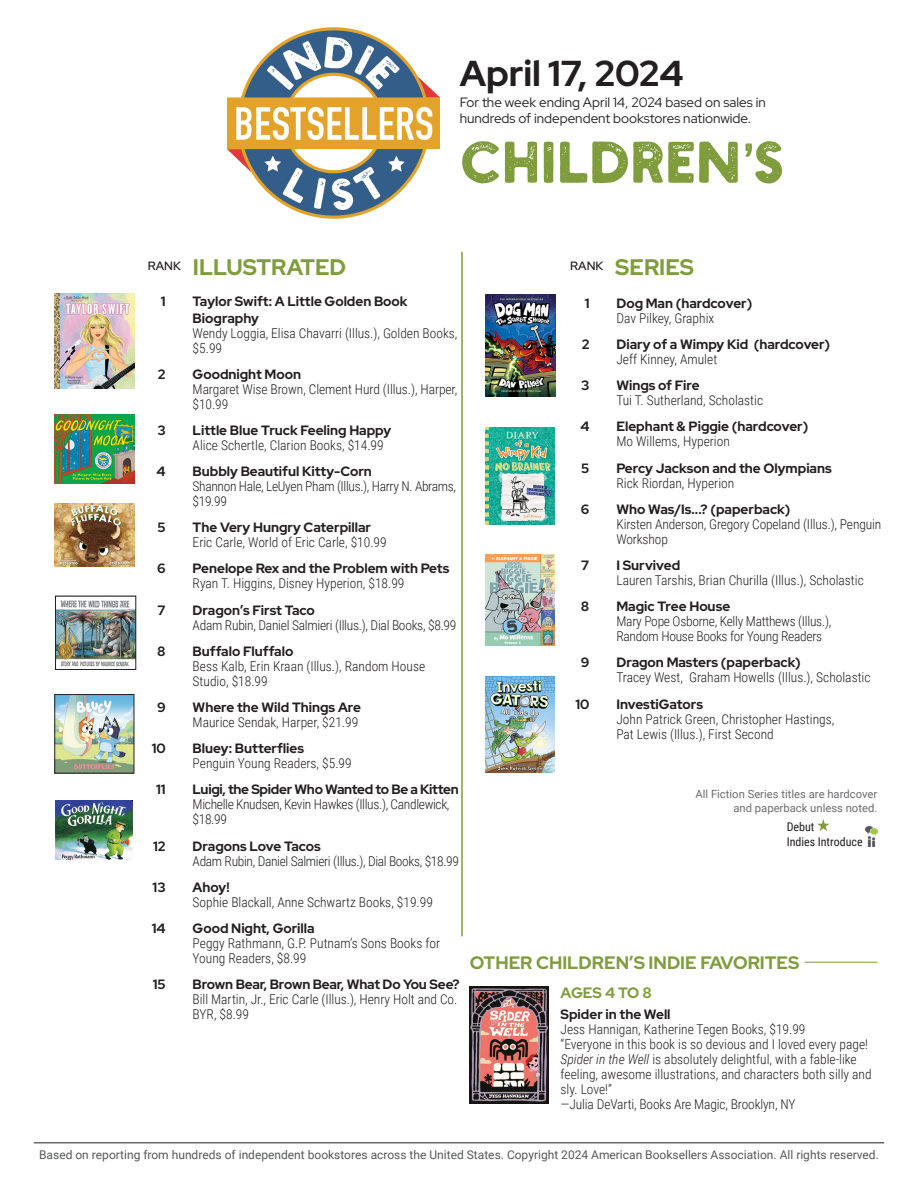
<style>
.page{position:relative;width:918px;height:1188px;background:#fff}
.page>*{position:absolute;margin:0;border:0;box-sizing:border-box;transform-origin:0 0}
.t1{font:54px "Holtzberg";letter-spacing:.02em;color:#7f9d3c}
.t2{font:700 36px "Red Hat Display";color:#231f20}
.t3{font:700 22.5px "Red Hat Display";color:#7f9d3c}
.t4{font:700 18px "Red Hat Display";color:#7f9d3c}
.t5{font:700 15px "Red Hat Display";letter-spacing:-.02em;color:#7f9d3c}
.Bibliography{font:300 13.5px/15px "Roboto Condensed";color:#231f20}
.Book_Title___Rank{font:700 13.5px/16.2px "Red Hat Display";color:#231f20}
.Bibliography-2{font:300 13.5px/15px "Roboto Condensed";letter-spacing:-.025em;color:#231f20}
.Bibliography-3{font:300 13.5px/15px "Roboto Condensed";letter-spacing:-.02em;color:#231f20}
.t6{font:13.5px/16.2px "Red Hat Display";color:#231f20}
.Book_Title___Rank-2{font:700 13.5px "Red Hat Display";letter-spacing:-.02em;color:#231f20}
.Book_Title{font:700 13.5px "Red Hat Display";color:#231f20}
.t7{font:12px "Roboto";color:#57585a}
.Book_Title-2{font:12px "Roboto Condensed";color:#231f20}
.t8{font:600 12px "Red Hat Display";color:#231f20}
.t9{font:11.25px/13.5px "Roboto";color:#6c6d70;text-align:right}
.s1{font-family:"Veneer"}
.s2{font-style:italic}
</style>
<div class="page">
<img style="left:228px;top:27px;width:211px;height:192px">
<hr style="left:34px;top:1143px;width:850px;height:1px;background:#231f20">
<hr style="left:461px;top:252px;width:2px;height:684px;background:#7f9d3c">
<img style="left:486px;top:294px;width:69px;height:102px">
<img style="left:486px;top:554px;width:68px;height:92px">
<img style="left:486px;top:427px;width:68px;height:98px">
<img style="left:486px;top:677px;width:68px;height:96px">
<img style="left:470px;top:986px;width:79px;height:118px">
<img style="left:54px;top:415px;width:80px;height:68px">
<img style="left:57px;top:600px;width:77px;height:67px">
<div style="left:55px;top:596px;width:81px;height:73px;border:1px solid #231f20"></div>
<img style="left:57px;top:697px;width:75px;height:74px">
<img style="left:56px;top:801px;width:77px;height:59px">
<img style="left:54px;top:294px;width:80px;height:95px">
<img style="left:54px;top:504px;width:80px;height:62px">
<hr style="left:805px;top:962px;width:73px;height:1px;background:#7f9d3c">
<svg style="left:817px;top:819px;width:12px;height:12px"></svg>
<img style="left:865px;top:826px;width:12px;height:20px">
<h2 class="t2" style="left:460px;top:50px;width:225px">April 17, 2024</h2>
<p class="t6" style="left:460px;top:94px;width:308px">For the week ending April 14, 2024 based on sales in hundreds of independent bookstores nationwide.</p>
<p class="t1" style="left:462px;top:139px;width:326px">CHILDREN<span class="s1">’</span>S</p>
<p class="t8" style="left:148px;top:258px;width:35px">RANK</p>
<p class="t3" style="left:193px;top:253px;width:155px">ILLUSTRATED</p>
<p class="Book_Title___Rank" style="left:161px;top:293px;width:6px">1</p>
<p class="Book_Title___Rank" style="left:193px;top:293px;width:216px">Taylor Swift: A Little Golden Book<br>Biography</p>
<p class="Bibliography" style="left:193px;top:325px;width:266px">Wendy Loggia, Elisa Chavarri (Illus.), Golden Books, $5.99</p>
<p class="Book_Title___Rank" style="left:158px;top:366px;width:9px">2</p>
<p class="Book_Title___Rank" style="left:193px;top:366px;width:110px">Goodnight Moon</p>
<p class="Bibliography" style="left:193px;top:381px;width:266px">Margaret Wise Brown, Clement Hurd (Illus.), Harper, $10.99</p>
<p class="Book_Title___Rank" style="left:157px;top:422px;width:10px">3</p>
<p class="Book_Title___Rank" style="left:193px;top:422px;width:200px">Little Blue Truck Feeling Happy</p>
<p class="Bibliography" style="left:193px;top:437px;width:193px">Alice Schertle, Clarion Books, $14.99</p>
<p class="Book_Title___Rank" style="left:157px;top:463px;width:11px">4</p>
<p class="Book_Title___Rank" style="left:193px;top:463px;width:181px">Bubbly Beautiful Kitty-Corn</p>
<p class="Bibliography-2" style="left:193px;top:478px;width:265px">Shannon Hale, LeUyen Pham (Illus.), Harry N. Abrams, $19.99</p>
<p class="Book_Title___Rank" style="left:158px;top:519px;width:10px">5</p>
<p class="Book_Title___Rank" style="left:193px;top:519px;width:180px">The Very Hungry Caterpillar</p>
<p class="Bibliography" style="left:193px;top:535px;width:196px">Eric Carle, World of Eric Carle, $10.99</p>
<p class="Book_Title___Rank" style="left:157px;top:560px;width:10px">6</p>
<p class="Book_Title___Rank" style="left:193px;top:560px;width:258px">Penelope Rex and the Problem with Pets</p>
<p class="Bibliography" style="left:193px;top:576px;width:213px">Ryan T. Higgins, Disney Hyperion, $18.99</p>
<p class="Book_Title___Rank" style="left:158px;top:602px;width:10px">7</p>
<p class="Book_Title___Rank" style="left:193px;top:602px;width:124px">Dragon’s First Taco</p>
<p class="Bibliography-3" style="left:193px;top:617px;width:265px">Adam Rubin, Daniel Salmieri (Illus.), Dial Books, $8.99</p>
<p class="Book_Title___Rank" style="left:157px;top:643px;width:10px">8</p>
<p class="Book_Title___Rank" style="left:193px;top:643px;width:102px">Buffalo Fluffalo</p>
<p class="Bibliography" style="left:193px;top:658px;width:234px">Bess Kalb, Erin Kraan (Illus.), Random House<br>Studio, $18.99</p>
<p class="Book_Title___Rank" style="left:157px;top:699px;width:10px">9</p>
<p class="Book_Title___Rank" style="left:193px;top:699px;width:170px">Where the Wild Things Are</p>
<p class="Bibliography" style="left:193px;top:714px;width:167px">Maurice Sendak, Harper, $21.99</p>
<p class="Book_Title___Rank" style="left:152px;top:740px;width:15px">10</p>
<p class="Book_Title___Rank" style="left:193px;top:740px;width:113px">Bluey: Butterflies</p>
<p class="Bibliography" style="left:193px;top:755px;width:161px">Penguin Young Readers, $5.99</p>
<p class="Book_Title___Rank" style="left:156px;top:781px;width:11px">11</p>
<p class="Book_Title___Rank-2" style="left:193px;top:781px;width:268px">Luigi, the Spider Who Wanted to Be a Kitten</p>
<p class="Bibliography-2" style="left:193px;top:797px;width:258px">Michelle Knudsen, Kevin Hawkes (Illus.), Candlewick, $18.99</p>
<p class="Book_Title___Rank" style="left:153px;top:837px;width:14px">12</p>
<p class="Book_Title___Rank" style="left:193px;top:837px;width:130px">Dragons Love Tacos</p>
<p class="Bibliography-2" style="left:193px;top:853px;width:268px">Adam Rubin, Daniel Salmieri (Illus.), Dial Books, $18.99</p>
<p class="Book_Title___Rank" style="left:153px;top:879px;width:15px">13</p>
<p class="Book_Title___Rank" style="left:193px;top:879px;width:39px">Ahoy!</p>
<p class="Bibliography" style="left:193px;top:894px;width:242px">Sophie Blackall, Anne Schwartz Books, $19.99</p>
<p class="Book_Title___Rank" style="left:152px;top:920px;width:15px">14</p>
<p class="Book_Title___Rank" style="left:193px;top:920px;width:123px">Good Night, Gorilla</p>
<p class="Bibliography" style="left:193px;top:935px;width:249px">Peggy Rathmann, G.P. Putnam’s Sons Books for<br>Young Readers, $8.99</p>
<p class="Book_Title___Rank" style="left:153px;top:976px;width:14px">15</p>
<p class="Book_Title___Rank" style="left:193px;top:976px;width:269px">Brown Bear, Brown Bear, What Do You See?</p>
<p class="Bibliography" style="left:193px;top:991px;width:266px">Bill Martin, Jr., Eric Carle (Illus.), Henry Holt and Co.<br>BYR, $8.99</p>
<p class="t8" style="left:570px;top:258px;width:35px">RANK</p>
<p class="t3" style="left:615px;top:253px;width:80px">SERIES</p>
<p class="Book_Title___Rank" style="left:585px;top:295px;width:6px">1</p>
<p class="Book_Title___Rank" style="left:616px;top:295px;width:137px">Dog Man (hardcover)</p>
<p class="Bibliography" style="left:616px;top:310px;width:99px">Dav Pilkey, Graphix</p>
<p class="Book_Title___Rank" style="left:582px;top:336px;width:9px">2</p>
<p class="Book_Title___Rank" style="left:616px;top:336px;width:215px">Diary of a Wimpy Kid (hardcover)</p>
<p class="Bibliography" style="left:616px;top:351px;width:102px">Jeff Kinney, Amulet</p>
<p class="Book_Title___Rank" style="left:581px;top:377px;width:10px">3</p>
<p class="Book_Title___Rank" style="left:616px;top:377px;width:85px">Wings of Fire</p>
<p class="Bibliography" style="left:616px;top:392px;width:148px">Tui T. Sutherland, Scholastic</p>
<p class="Book_Title___Rank" style="left:580px;top:418px;width:11px">4</p>
<p class="Book_Title___Rank" style="left:616px;top:418px;width:193px">Elephant &amp; Piggie (hardcover)</p>
<p class="Bibliography" style="left:616px;top:434px;width:115px">Mo Willems, Hyperion</p>
<p class="Book_Title___Rank" style="left:581px;top:459px;width:10px">5</p>
<p class="Book_Title___Rank" style="left:616px;top:459px;width:217px">Percy Jackson and the Olympians</p>
<p class="Bibliography" style="left:616px;top:475px;width:119px">Rick Riordan, Hyperion</p>
<p class="Book_Title___Rank" style="left:581px;top:501px;width:10px">6</p>
<p class="Book_Title___Rank" style="left:616px;top:501px;width:175px">Who Was/Is...? (paperback)</p>
<p class="Bibliography" style="left:616px;top:516px;width:266px">Kirsten Anderson, Gregory Copeland (Illus.), Penguin<br>Workshop</p>
<p class="Book_Title___Rank" style="left:581px;top:557px;width:10px">7</p>
<p class="Book_Title___Rank" style="left:616px;top:557px;width:65px">I Survived</p>
<p class="Bibliography" style="left:616px;top:572px;width:249px">Lauren Tarshis, Brian Churilla (Illus.), Scholastic</p>
<p class="Book_Title___Rank" style="left:581px;top:598px;width:10px">8</p>
<p class="Book_Title___Rank" style="left:616px;top:598px;width:115px">Magic Tree House</p>
<p class="Bibliography-3" style="left:616px;top:613px;width:216px">Mary Pope Osborne, Kelly Matthews (Illus.),<br>Random House Books for Young Readers</p>
<p class="Book_Title___Rank" style="left:581px;top:654px;width:10px">9</p>
<p class="Book_Title___Rank" style="left:616px;top:654px;width:186px">Dragon Masters (paperback)</p>
<p class="Bibliography" style="left:616px;top:670px;width:256px">Tracey West, Graham Howells (Illus.), Scholastic</p>
<p class="Book_Title___Rank" style="left:575px;top:695px;width:15px">10</p>
<p class="Book_Title___Rank" style="left:616px;top:695px;width:88px">InvestiGators</p>
<p class="Bibliography" style="left:616px;top:711px;width:219px">John Patrick Green, Christopher Hastings,<br>Pat Lewis (Illus.), First Second</p>
<p class="t9" style="left:695px;top:787px;width:183px">All Fiction Series titles are hardcover and paperback unless noted.</p>
<p class="Book_Title-2" style="left:787px;top:819px;width:29px">Debut</p>
<p class="Book_Title-2" style="left:787px;top:834px;width:77px">Indies Introduce</p>
<p class="t4" style="left:470px;top:951px;width:331px">OTHER CHILDREN’S INDIE FAVORITES</p>
<p class="Book_Title" style="left:561px;top:1005px;width:111px">Spider in the Well</p>
<p class="Bibliography" style="left:561px;top:1021px;width:313px">Jess Hannigan, Katherine Tegen Books, $19.99<br>“Everyone in this book is so devious and I loved every page!<br><span class="s2">Spider in the Well</span> is absolutely delightful, with a fable-like feeling, awesome illustrations, and characters both silly and sly. Love!”<br>—Julia DeVarti, Books Are Magic, Brooklyn, NY</p>
<p class="t5" style="left:561px;top:983px;width:93px">AGES 4 TO 8</p>
<p class="t7" style="left:39px;top:1146px;width:841px">Based on reporting from hundreds of independent bookstores across the United States. Copyright 2024 American Booksellers Association. All rights reserved.</p>
</div>
